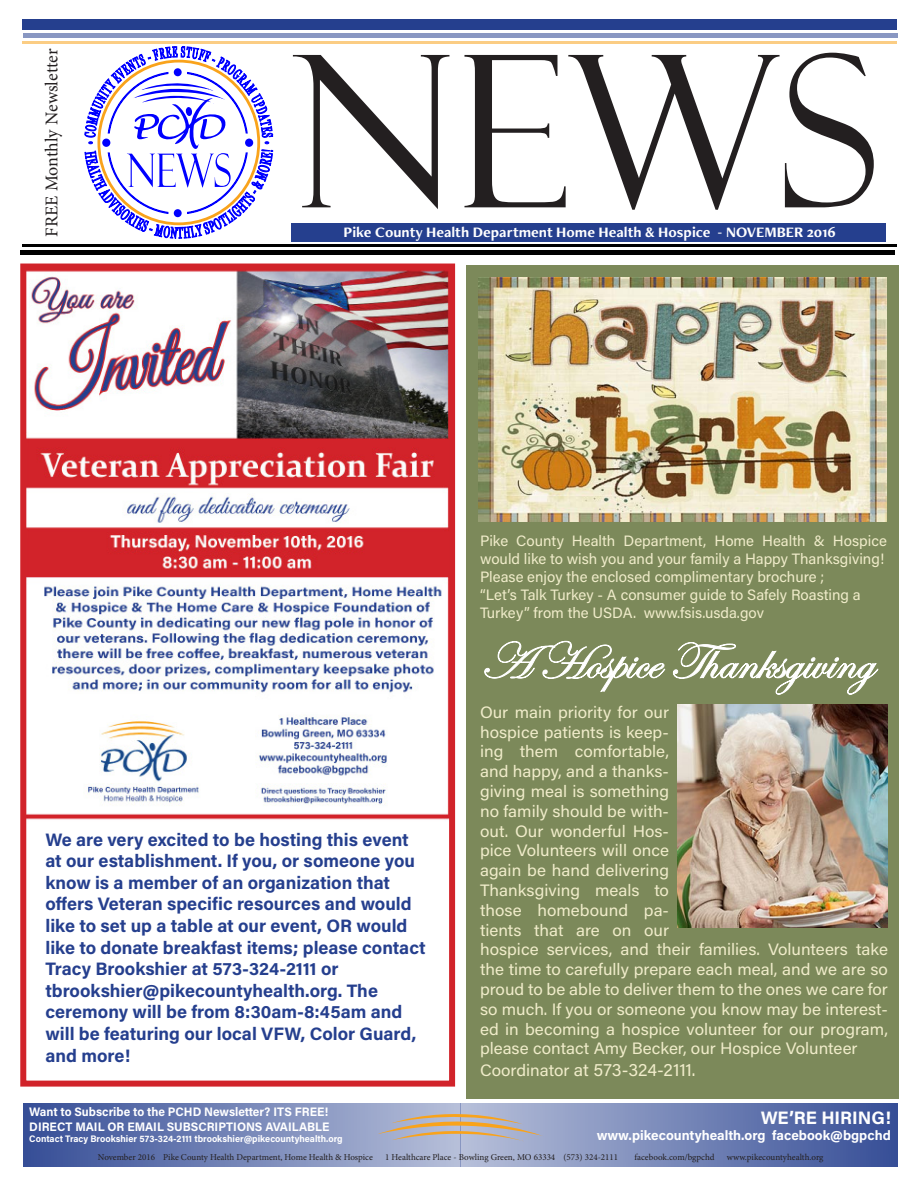
<style>
.page{position:relative;width:918px;height:1188px;background:#fff}
.page>*{position:absolute;margin:0;border:0;box-sizing:border-box;transform-origin:0 0}
.t1{font:211.95px "Felix Titling";color:#231f20}
.t2{font:51.9px "Edwardian Script ITC";color:#fff}
.t3{font:700 18px/21.6px "Acumin Pro";color:#253f8e}
.t4{font:18px "Acumin Pro";letter-spacing:-.005em;color:#f0ecca}
.t5{font:18px "Minion Pro";letter-spacing:-.005em;color:#231f20}
.t6{font:700 18px "Acumin Pro";color:#fff}
.t7{font:16.5px/19.8px "Acumin Pro";color:#f0ecca}
.t8{font:15px/18px "Acumin Pro";color:#f0ecca}
.t9{font:700 15px "Freight Neo Pro";color:#fff}
.t10{font:700 13.5px "Acumin Pro";color:#fff}
.t11{font:700 12.3px "Acumin Pro";color:#fff}
.t12{font:700 9.45px "Acumin Pro";color:#fff}
.t13{font:9px "Minion Pro";color:#231f20}
.s1{font-size:16.5px}
.s2{font-size:17.25px}
</style>
<div class="page">
<div style="left:23px;top:1103px;width:438px;height:63px;background:linear-gradient(to right,#364e96,#b7c0d9)"></div>
<div style="left:461px;top:1103px;width:437px;height:63px;background:linear-gradient(to right,#b7c0da,#364e97)"></div>
<svg style="left:378px;top:1103px;width:166px;height:38px;background:#b5b1b6"></svg>
<div style="left:22px;top:19px;width:875px;height:11px;background:#253f8e"></div>
<div style="left:23px;top:33px;width:875px;height:5px;background:#8997c2"></div>
<hr style="left:22px;top:41px;width:875px;height:2px;background:#f9a31b">
<div style="left:292px;top:223px;width:594px;height:19px;background:#253f8e"></div>
<div style="left:20px;top:250px;width:875px;height:5px;background:#000"></div>
<hr style="left:22px;top:245px;width:875px;height:2px;background:#000">
<svg style="left:85px;top:46px;width:188px;height:193px"></svg>
<div style="left:97px;top:60px;width:163px;height:165px;border:3px solid #f9a31b;border-radius:50%"></div>
<div style="left:467px;top:265px;width:432px;height:833px;background:#7c895a"></div>
<img style="left:479px;top:277px;width:408px;height:244px">
<img style="left:27px;top:271px;width:421px;height:549px">
<div style="left:20px;top:264px;width:435px;height:823px;border:6px solid #d1232a"></div>
<svg style="left:484px;top:641px;width:181px;height:51px"></svg>
<svg style="left:673px;top:642px;width:205px;height:53px"></svg>
<img style="left:678px;top:705px;width:210px;height:223px">
<p class="t5" style="left:40px;top:237px;width:190px;rotate:-90deg">FREE Monthly Newsletter</p>
<p class="t1" style="left:292px;top:11px;width:588px">NEWS</p>
<p class="t9" style="left:344px;top:222px;width:494px">Pike County Health Department Home Health &amp; Hospice - NOVEMBER 2016</p>
<p class="t3" style="left:45px;top:828px;width:371px">We are very excited to be hosting this event at our establishment. If you, or someone you know is a member of an organization that</p>
<p class="t3" style="left:45px;top:893px;width:382px">offers Veteran specific resources and would like to set up a table at our event, OR would like to donate breakfast items; please contact Tracy Brookshier at 573-324-2111 or</p>
<p class="t3" style="left:45px;top:979px;width:334px">tbrookshier@pikecountyhealth.org. The</p>
<p class="t3" style="left:45px;top:1001px;width:372px">ceremony will be from 8:30am-8:45am and will be featuring our local VFW, Color Guard, and more!</p>
<p class="t11" style="left:29px;top:1103px;width:300px">Want to Subscribe to the PCHD Newsletter? ITS FREE!</p>
<p class="t11" style="left:29px;top:1118px;width:302px">DIRECT MAIL OR EMAIL SUBSCRIPTIONS AVAILABLE</p>
<p class="t12" style="left:29px;top:1132px;width:315px">Contact Tracy Brookshier 573-324-2111 tbrookshier@pikecountyhealth.org</p>
<p class="t8" style="left:480px;top:531px;width:408px">Pike County Health Department, Home Health &amp; Hospice would like to wish you and your family a Happy Thanksgiving!</p>
<p class="t8" style="left:480px;top:567px;width:346px">Please enjoy the enclosed complimentary brochure ;</p>
<p class="t8" style="left:480px;top:585px;width:382px">“Let’s Talk Turkey - A consumer guide to Safely Roasting a</p>
<p class="t8" style="left:480px;top:603px;width:286px">Turkey” from the USDA. www.fsis.usda.gov</p>
<p class="t2" style="left:480px;top:633px;width:395px">A Hospice Thanksgiving</p>
<p class="t7" style="left:480px;top:701px;width:409px">Our main priority for our<br>hospice patients is keep-<br>ing them comfortable,<br>and happy, and a thanks-<br>giving meal is something<br>no family should be with-<br>out. Our wonderful Hos-<br>pice Volunteers will once<br>again be hand delivering<br>Thanksgiving meals to<br>those homebound pa-<br>tients that are on our<br>hospice services, and their families. Volunteers take the time to carefully prepare each meal, and we are so proud to be able to deliver them to the ones we care for so much. If you or someone you know may be interest&shy;ed in becoming a hospice volunteer for our program, please contact Amy Becker, our Hospice Volunteer</p>
<p class="t4" style="left:480px;top:1057px;width:217px"><span class="s1">Coordinator</span> <span class="s2">at</span> 573-324-2111.</p>
<p class="t6" style="left:761px;top:1105px;width:132px">WE’RE HIRING!</p>
<p class="t10" style="left:597px;top:1126px;width:295px">www.pikecountyhealth.org facebook@bgpchd</p>
<p class="t13" style="left:98px;top:1151px;width:276px">November 2016 Pike County Health Department, Home Health &amp; Hospice</p>
<p class="t13" style="left:385px;top:1151px;width:235px">1 Healthcare Place - Bowling Green, MO 63334 (573) 324-2111</p>
<p class="t13" style="left:634px;top:1151px;width:82px">facebook.com/bgpchd</p>
<p class="t13" style="left:727px;top:1151px;width:98px">www.pikecountyhealth.org</p>
</div>
